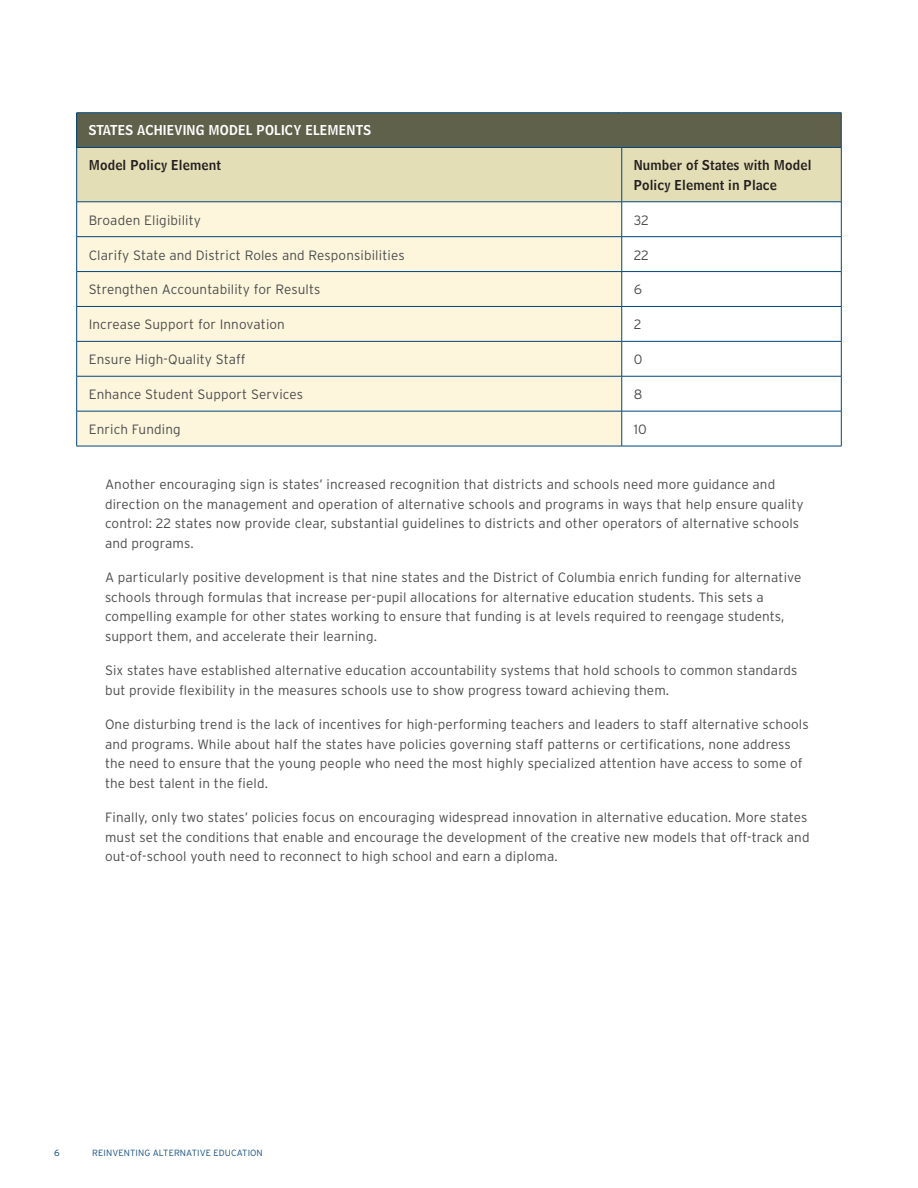
<style>
.page{position:relative;width:918px;height:1188px;background:#fff}
.page>*{position:absolute;margin:0;border:0;box-sizing:border-box;transform-origin:0 0}
.Body_blk9_13{font:300 13.5px/19.5px "Interstate";letter-spacing:.01em;color:#4b4c4d}
.Body_blk9_13-2{font:13.5px/19.5px "Bell Centennial Name And Number";letter-spacing:.01em;color:#231f20}
.Body_blk9_13-3{font:13.5px "Bell Centennial Name And Number";letter-spacing:.01em;color:#fff}
.t1{font:300 9px "Interstate";letter-spacing:.01em;color:#164e87}
.t2{font:300 9px "Interstate";color:#003d78}
</style>
<div class="page">
<div style="left:77px;top:113px;width:764px;height:34px;background:#60614b"></div>
<div style="left:77px;top:148px;width:764px;height:54px;background:#e3deb5"></div>
<svg style="left:77px;top:203px;width:544px;height:243px;background:#f9f2da"></svg>
<hr style="left:76px;top:112px;width:546px;height:1px;background:#00467e">
<hr style="left:76px;top:113px;width:1px;height:34px;background:#00467e">
<hr style="left:622px;top:112px;width:220px;height:1px;background:#00467e">
<hr style="left:841px;top:113px;width:1px;height:34px;background:#00467e">
<hr style="left:76px;top:147px;width:546px;height:1px;background:#00467e">
<hr style="left:76px;top:148px;width:1px;height:54px;background:#00467e">
<hr style="left:622px;top:147px;width:220px;height:1px;background:#00467e">
<hr style="left:621px;top:148px;width:1px;height:54px;background:#00467e">
<hr style="left:841px;top:148px;width:1px;height:54px;background:#00467e">
<hr style="left:76px;top:202px;width:546px;height:1px;background:#00467e">
<hr style="left:76px;top:202px;width:1px;height:34px;background:#00467e">
<hr style="left:622px;top:202px;width:220px;height:1px;background:#00467e">
<hr style="left:621px;top:202px;width:1px;height:34px;background:#00467e">
<hr style="left:841px;top:202px;width:1px;height:34px;background:#00467e">
<hr style="left:76px;top:236px;width:546px;height:1px;background:#00467e">
<hr style="left:76px;top:237px;width:1px;height:34px;background:#00467e">
<hr style="left:622px;top:236px;width:220px;height:1px;background:#00467e">
<hr style="left:621px;top:237px;width:1px;height:34px;background:#00467e">
<hr style="left:841px;top:237px;width:1px;height:34px;background:#00467e">
<hr style="left:76px;top:271px;width:546px;height:1px;background:#00467e">
<hr style="left:76px;top:272px;width:1px;height:34px;background:#00467e">
<hr style="left:622px;top:271px;width:220px;height:1px;background:#00467e">
<hr style="left:621px;top:272px;width:1px;height:34px;background:#00467e">
<hr style="left:841px;top:272px;width:1px;height:34px;background:#00467e">
<hr style="left:76px;top:306px;width:546px;height:1px;background:#00467e">
<hr style="left:76px;top:307px;width:1px;height:34px;background:#00467e">
<hr style="left:622px;top:306px;width:220px;height:1px;background:#00467e">
<hr style="left:621px;top:307px;width:1px;height:34px;background:#00467e">
<hr style="left:841px;top:307px;width:1px;height:34px;background:#00467e">
<hr style="left:76px;top:341px;width:546px;height:1px;background:#00467e">
<hr style="left:76px;top:342px;width:1px;height:34px;background:#00467e">
<hr style="left:622px;top:341px;width:220px;height:1px;background:#00467e">
<hr style="left:621px;top:342px;width:1px;height:34px;background:#00467e">
<hr style="left:841px;top:342px;width:1px;height:34px;background:#00467e">
<hr style="left:76px;top:376px;width:546px;height:1px;background:#00467e">
<hr style="left:76px;top:376px;width:1px;height:35px;background:#00467e">
<hr style="left:622px;top:376px;width:220px;height:1px;background:#00467e">
<hr style="left:621px;top:376px;width:1px;height:35px;background:#00467e">
<hr style="left:841px;top:376px;width:1px;height:35px;background:#00467e">
<hr style="left:76px;top:411px;width:546px;height:1px;background:#00467e">
<hr style="left:76px;top:411px;width:1px;height:35px;background:#00467e">
<hr style="left:622px;top:411px;width:220px;height:1px;background:#00467e">
<hr style="left:621px;top:411px;width:1px;height:35px;background:#00467e">
<hr style="left:841px;top:411px;width:1px;height:35px;background:#00467e">
<hr style="left:76px;top:446px;width:546px;height:1px;background:#00467e">
<hr style="left:622px;top:446px;width:220px;height:1px;background:#00467e">
<p class="Body_blk9_13-3" style="left:89px;top:122px;width:284px">STATES ACHIEVING MODEL POLICY ELEMENTS</p>
<p class="Body_blk9_13-2" style="left:89px;top:155px;width:134px">Model Policy Element</p>
<p class="Body_blk9_13-2" style="left:634px;top:155px;width:179px">Number of States with Model<br>Policy Element in Place</p>
<p class="Body_blk9_13" style="left:89px;top:210px;width:114px">Broaden Eligibility</p>
<p class="Body_blk9_13" style="left:634px;top:210px;width:17px">32</p>
<p class="Body_blk9_13" style="left:89px;top:245px;width:317px">Clarify State and District Roles and Responsibilities</p>
<p class="Body_blk9_13" style="left:634px;top:245px;width:17px">22</p>
<p class="Body_blk9_13" style="left:89px;top:280px;width:233px">Strengthen Accountability for Results</p>
<p class="Body_blk9_13" style="left:634px;top:280px;width:10px">6</p>
<p class="Body_blk9_13" style="left:89px;top:315px;width:198px">Increase Support for Innovation</p>
<p class="Body_blk9_13" style="left:634px;top:315px;width:9px">2</p>
<p class="Body_blk9_13" style="left:89px;top:350px;width:158px">Ensure High-Quality Staff</p>
<p class="Body_blk9_13" style="left:634px;top:350px;width:10px">0</p>
<p class="Body_blk9_13" style="left:89px;top:385px;width:216px">Enhance Student Support Services</p>
<p class="Body_blk9_13" style="left:634px;top:385px;width:10px">8</p>
<p class="Body_blk9_13" style="left:89px;top:419px;width:93px">Enrich Funding</p>
<p class="Body_blk9_13" style="left:634px;top:419px;width:15px">10</p>
<p class="Body_blk9_13" style="left:105px;top:475px;width:700px">Another encouraging sign is states’ increased recognition that districts and schools need more guidance and direction on the management and operation of alternative schools and programs in ways that help ensure quality control: 22 states now provide clear, substantial guidelines to districts and other operators of alternative schools and programs.</p>
<p class="Body_blk9_13" style="left:105px;top:568px;width:698px">A particularly positive development is that nine states and the District of Columbia enrich funding for alternative schools through formulas that increase per-pupil allocations for alternative education students. This sets a compelling example for other states working to ensure that funding is at levels required to reengage students, support them, and accelerate their learning.</p>
<p class="Body_blk9_13" style="left:105px;top:661px;width:694px">Six states have established alternative education accountability systems that hold schools to common standards but provide flexibility in the measures schools use to show progress toward achieving them.</p>
<p class="Body_blk9_13" style="left:105px;top:715px;width:705px">One disturbing trend is the lack of incentives for high-performing teachers and leaders to staff alternative schools and programs. While about half the states have policies governing staff patterns or certifications, none address the need to ensure that the young people who need the most highly specialized attention have access to some of the best talent in the field.</p>
<p class="Body_blk9_13" style="left:105px;top:808px;width:706px">Finally, only two states’ policies focus on encouraging widespread innovation in alternative education. More states must set the conditions that enable and encourage the development of the creative new models that off-track and out-of-school youth need to reconnect to high school and earn a diploma.</p>
<p class="t2" style="left:54px;top:1148px;width:7px">6</p>
<p class="t1" style="left:92px;top:1148px;width:172px">REINVENTING ALTERNATIVE EDUCATION</p>
</div>
